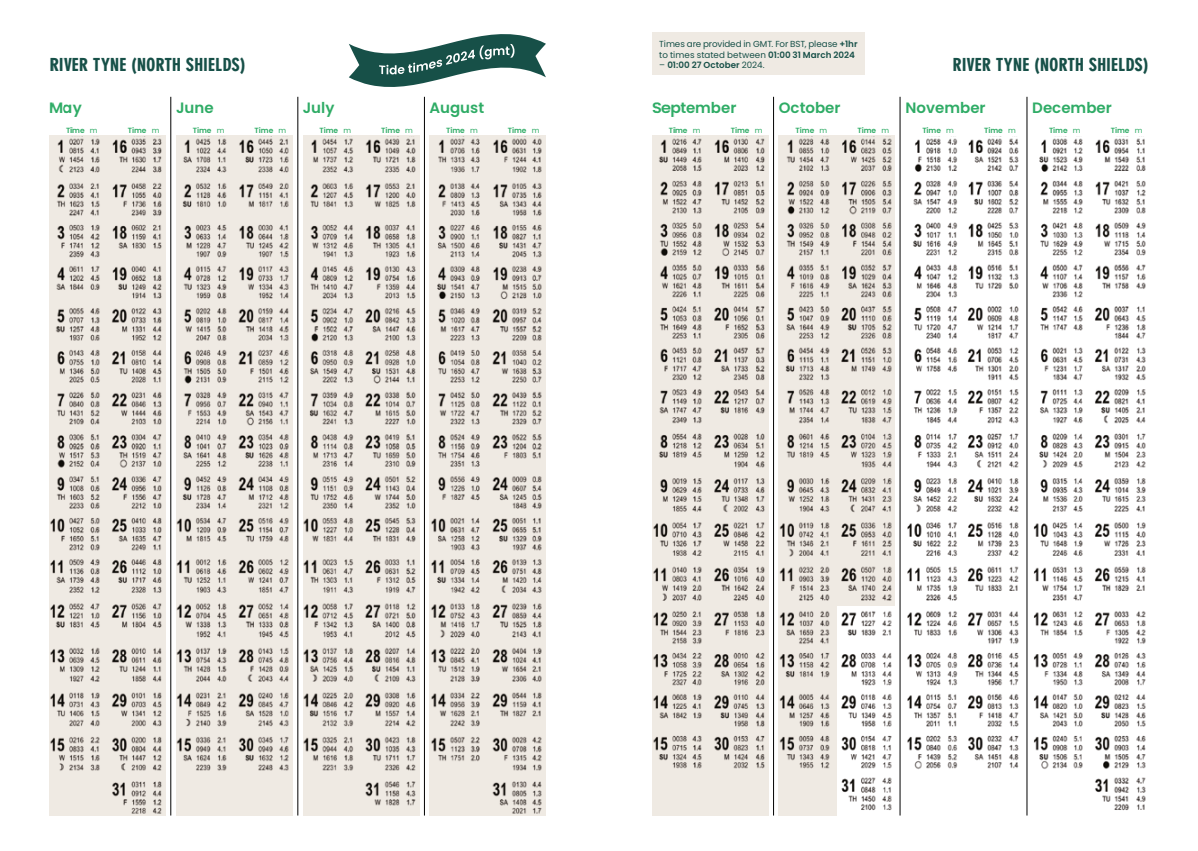
<style>
.page{position:relative;width:1198px;height:851px;background:#fff}
.page>*{position:absolute;margin:0;border:0;box-sizing:border-box;transform-origin:0 0}
.t1{font:900 19.62px "Neuzeit Gro Ext";letter-spacing:-.015em;color:#175048}
.t2{font:600 15px "Poppins";color:#2fac66}
.t3{font:8.75px/10.5px "Poppins";letter-spacing:-.005em;color:#175048}
.t4{font:600 8.75px "Poppins";letter-spacing:.01em;color:#175048}
.t5{font:600 7.5px "Poppins";letter-spacing:-.01em;color:#2fac66}
.s1{font-weight:600}
.s2{font-weight:400}
</style>
<div class="page">
<hr style="left:171px;top:97px;width:1px;height:718px;background:#000">
<hr style="left:298px;top:97px;width:1px;height:718px;background:#000">
<hr style="left:424px;top:97px;width:1px;height:718px;background:#000">
<hr style="left:773px;top:97px;width:1px;height:718px;background:#000">
<hr style="left:900px;top:97px;width:1px;height:718px;background:#000">
<hr style="left:1026px;top:97px;width:1px;height:718px;background:#000">
<div style="left:779px;top:135px;width:58px;height:680px;background:#efeae3"></div>
<div style="left:837px;top:135px;width:58px;height:470px;background:#efeae3"></div>
<div style="left:652px;top:135px;width:116px;height:680px;background:#efeae3"></div>
<div style="left:430px;top:135px;width:116px;height:680px;background:#efeae3"></div>
<div style="left:303px;top:135px;width:116px;height:680px;background:#efeae3"></div>
<div style="left:176px;top:135px;width:116px;height:680px;background:#efeae3"></div>
<div style="left:50px;top:135px;width:116px;height:680px;background:#efeae3"></div>
<img style="left:653px;top:138px;width:34px;height:631px">
<img style="left:692px;top:138px;width:10px;height:631px">
<img style="left:714px;top:138px;width:34px;height:631px">
<img style="left:755px;top:138px;width:10px;height:631px">
<img style="left:779px;top:138px;width:35px;height:631px">
<img style="left:820px;top:138px;width:10px;height:631px">
<img style="left:840px;top:138px;width:36px;height:673px">
<img style="left:881px;top:138px;width:14px;height:673px">
<img style="left:907px;top:138px;width:34px;height:631px">
<img style="left:947px;top:138px;width:11px;height:631px">
<img style="left:967px;top:138px;width:36px;height:631px">
<img style="left:1009px;top:138px;width:10px;height:631px">
<img style="left:1033px;top:138px;width:34px;height:631px">
<img style="left:1073px;top:138px;width:10px;height:631px">
<img style="left:1095px;top:138px;width:34px;height:673px">
<img style="left:1136px;top:138px;width:10px;height:672px">
<img style="left:49px;top:137px;width:35px;height:678px">
<img style="left:90px;top:138px;width:10px;height:633px">
<img style="left:111px;top:138px;width:35px;height:676px">
<img style="left:152px;top:138px;width:10px;height:676px">
<img style="left:176px;top:138px;width:35px;height:633px">
<img style="left:217px;top:138px;width:10px;height:633px">
<img style="left:238px;top:138px;width:35px;height:633px">
<img style="left:279px;top:138px;width:10px;height:633px">
<img style="left:303px;top:138px;width:34px;height:633px">
<img style="left:343px;top:138px;width:11px;height:633px">
<img style="left:365px;top:138px;width:35px;height:668px">
<img style="left:406px;top:138px;width:10px;height:668px">
<img style="left:429px;top:137px;width:36px;height:678px">
<img style="left:470px;top:138px;width:10px;height:624px">
<img style="left:492px;top:138px;width:35px;height:676px">
<img style="left:532px;top:138px;width:10px;height:676px">
<svg style="left:349px;top:34px;width:197px;height:53px"></svg>
<div style="left:652px;top:32px;width:213px;height:42px;background:#efeae3"></div>
<p class="t3" style="left:659px;top:39px;width:200px">Times are provided in GMT. For BST, please <span class="s1">+1hr </span>to times stated between <span class="s1">01:00 31 March 2024</span></p>
<p class="t4" style="left:659px;top:60px;width:107px"><span class="s2">–</span> 01:00 27 October <span class="s2">2024.</span></p>
<h1 class="t1" style="left:50px;top:54px;width:197px">RIVER TYNE (NORTH SHIELDS)</h1>
<h1 class="t1" style="left:952px;top:54px;width:197px">RIVER TYNE (NORTH SHIELDS)</h1>
<h2 class="t2" style="left:49px;top:99px;width:34px">May</h2>
<h2 class="t2" style="left:176px;top:99px;width:39px">June</h2>
<h2 class="t2" style="left:303px;top:99px;width:33px">July</h2>
<h2 class="t2" style="left:429px;top:99px;width:56px">August</h2>
<p class="t5" style="left:66px;top:125px;width:33px">Time <span class="s2">m</span></p>
<p class="t5" style="left:128px;top:125px;width:33px">Time <span class="s2">m</span></p>
<p class="t5" style="left:193px;top:125px;width:33px">Time <span class="s2">m</span></p>
<p class="t5" style="left:255px;top:125px;width:33px">Time <span class="s2">m</span></p>
<p class="t5" style="left:319px;top:125px;width:33px">Time <span class="s2">m</span></p>
<p class="t5" style="left:381px;top:125px;width:33px">Time <span class="s2">m</span></p>
<p class="t5" style="left:446px;top:125px;width:33px">Time <span class="s2">m</span></p>
<p class="t5" style="left:508px;top:125px;width:33px">Time <span class="s2">m</span></p>
<h2 class="t2" style="left:652px;top:99px;width:86px">September</h2>
<h2 class="t2" style="left:779px;top:99px;width:63px">October</h2>
<h2 class="t2" style="left:905px;top:99px;width:82px">November</h2>
<h2 class="t2" style="left:1032px;top:99px;width:81px">December</h2>
<p class="t5" style="left:669px;top:125px;width:33px">Time <span class="s2">m</span></p>
<p class="t5" style="left:731px;top:125px;width:33px">Time <span class="s2">m</span></p>
<p class="t5" style="left:795px;top:125px;width:33px">Time <span class="s2">m</span></p>
<p class="t5" style="left:857px;top:125px;width:33px">Time <span class="s2">m</span></p>
<p class="t5" style="left:922px;top:125px;width:33px">Time <span class="s2">m</span></p>
<p class="t5" style="left:984px;top:125px;width:33px">Time <span class="s2">m</span></p>
<p class="t5" style="left:1049px;top:125px;width:33px">Time <span class="s2">m</span></p>
<p class="t5" style="left:1111px;top:125px;width:33px">Time <span class="s2">m</span></p>
</div>
